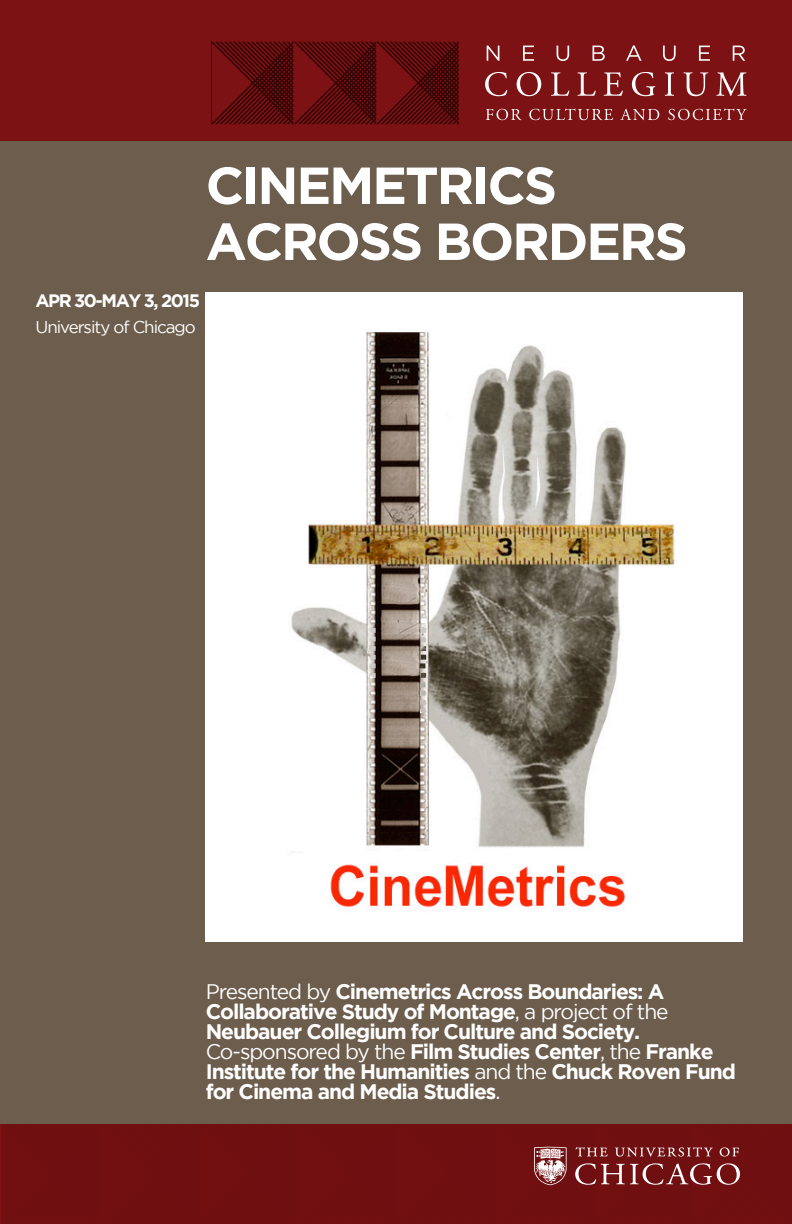
<style>
.page{position:relative;width:792px;height:1224px;background:#6c5d4d}
.page>*{position:absolute;margin:0;border:0;box-sizing:border-box;transform-origin:0 0}
.t1{font:700 52px/56px "Gotham";letter-spacing:-.04em;color:#fff}
.t2{font:700 21px/20px "Gotham";letter-spacing:-.05em;color:#fff}
.t3{font:700 18px "Gotham";letter-spacing:-.08em;color:#fff}
.t4{font:17px "Gotham";letter-spacing:-.06em;color:#fff}
.s1{font-weight:400}
</style>
<div class="page">
<div style="left:0;top:0;width:792px;height:140px;background:#7c1214"></div>
<div style="left:206px;top:293px;width:537px;height:649px;background:#fff"></div>
<img style="left:291px;top:332px;width:384px;height:578px">
<svg style="left:485px;top:72px;width:22px;height:24px"></svg>
<svg style="left:517px;top:72px;width:24px;height:24px"></svg>
<svg style="left:551px;top:72px;width:18px;height:24px"></svg>
<svg style="left:577px;top:72px;width:19px;height:24px"></svg>
<svg style="left:604px;top:72px;width:19px;height:24px"></svg>
<svg style="left:632px;top:72px;width:23px;height:24px"></svg>
<svg style="left:665px;top:72px;width:9px;height:24px"></svg>
<svg style="left:683px;top:72px;width:25px;height:24px"></svg>
<svg style="left:716px;top:72px;width:30px;height:24px"></svg>
<svg style="left:486px;top:109px;width:36px;height:11px"></svg>
<svg style="left:529px;top:108px;width:84px;height:12px"></svg>
<svg style="left:620px;top:109px;width:39px;height:11px"></svg>
<svg style="left:668px;top:108px;width:79px;height:12px"></svg>
<svg style="left:487px;top:46px;width:12px;height:15px"></svg>
<svg style="left:523px;top:46px;width:11px;height:15px"></svg>
<svg style="left:557px;top:46px;width:12px;height:15px"></svg>
<svg style="left:593px;top:46px;width:12px;height:15px"></svg>
<svg style="left:626px;top:45px;width:16px;height:16px"></svg>
<svg style="left:663px;top:46px;width:13px;height:15px"></svg>
<svg style="left:699px;top:46px;width:11px;height:15px"></svg>
<svg style="left:733px;top:46px;width:12px;height:15px"></svg>
<svg style="left:211px;top:42px;width:248px;height:83px"></svg>
<hr style="left:211px;top:42px;width:1px;height:82px;background:#6c5d4d">
<div style="left:1px;top:1124px;width:791px;height:100px;background:#710f11"></div>
<p class="t1" style="left:206px;top:156px;width:484px">CINEMETRICS<br>ACROSS BORDERS</p>
<p class="t3" style="left:35px;top:290px;width:166px">APR 30-MAY 3, 2015</p>
<p class="t4" style="left:35px;top:317px;width:162px">University of Chicago</p>
<p class="t2" style="left:206px;top:981px;width:465px"><span class="s1">Presented by</span> Cinemetrics Across Boundaries: A<br>Collaborative Study of Montage<span class="s1">, a project of the<br></span>Neubauer Collegium for Culture and Society.</p>
<p class="t2" style="left:206px;top:1041px;width:532px"><span class="s1">Co-sponsored by the</span> Film Studies Center<span class="s1">, the</span> Franke<br>Institute for the Humanities <span class="s1">and the</span> Chuck Roven Fund for Cinema and Media Studies<span class="s1">.</span></p>
</div>
